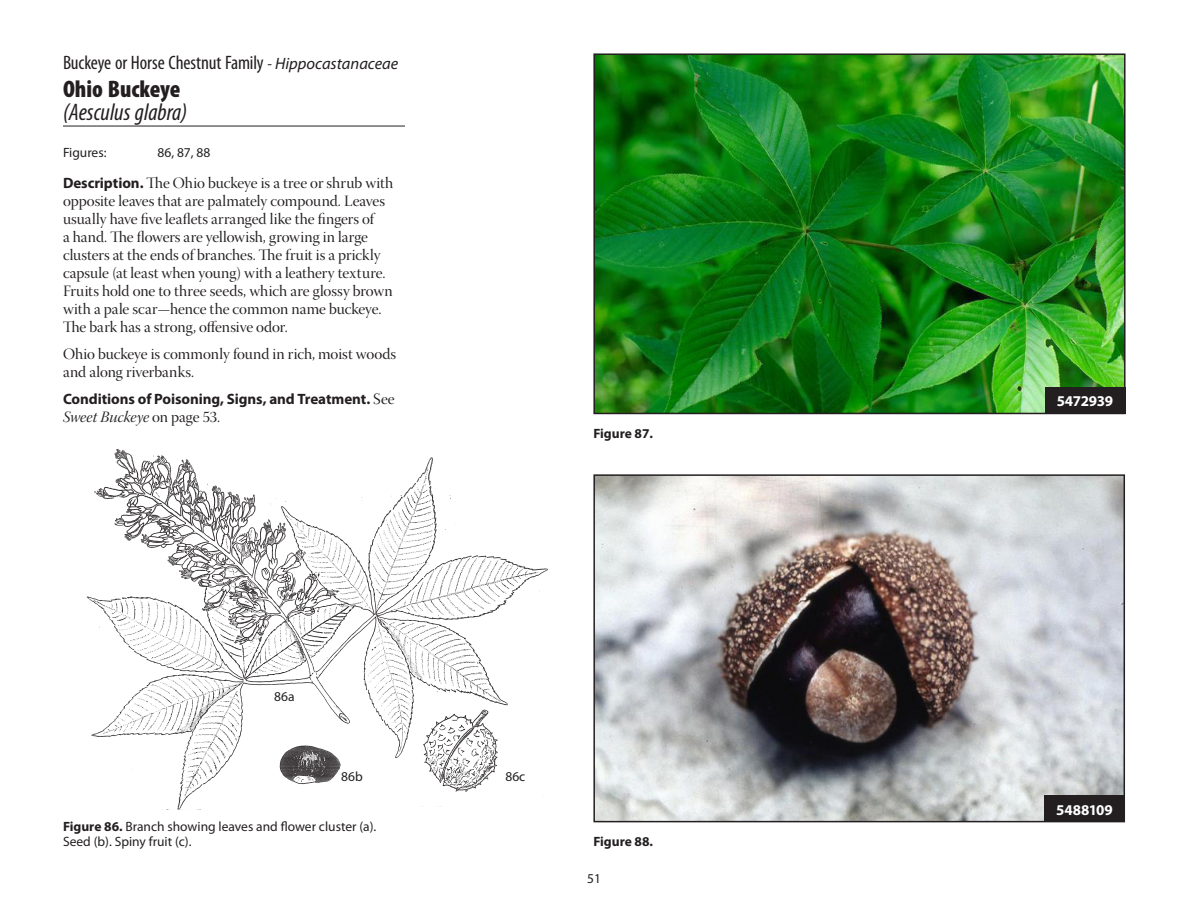
<style>
.page{position:relative;width:1188px;height:918px;background:#fff}
.page>*{position:absolute;margin:0;border:0;box-sizing:border-box;transform-origin:0 0}
._3__name{font:italic condensed 24px/22.5px "Myriad Pro";color:#231f20}
._1__family{font:condensed 19.5px "Myriad Pro";letter-spacing:-.01em;color:#231f20}
.body_inline_subs{font:15.75px/18px "Warnock Pro Disp";letter-spacing:-.005em;color:#231f20}
.body{font:15.75px/18px "Warnock Pro Disp";letter-spacing:-.005em;color:#231f20}
.body_inline_subs-2{font:15.75px "Warnock Pro It Disp";letter-spacing:.005em;color:#231f20}
.body_inline_subs-3{font:700 15px "Myriad Pro";letter-spacing:-.005em;color:#231f20}
.table__title_Weedima{font:700 15px "Myriad Pro";letter-spacing:-.015em;color:#fff}
.table__title{font:13.5px/15px "Myriad Pro";color:#231f20}
.table__title-2{font:700 13.5px "Myriad Pro";color:#231f20}
._4__also_called_last{font:13.5px "Myriad Pro";color:#231f20}
.table__body{font:13.5px "Myriad Pro";color:#231f20}
.s1{font-size:16.5px}
.s2{font-style:italic;font-stretch:normal;font-size:16.5px}
.s3{font-weight:900;font-style:normal}
.s4{font-family:"Myriad Pro";font-weight:700;font-size:15px}
.s5{font-family:"Warnock Pro Disp";font-weight:400;font-size:15.75px}
.s6{font-family:"Warnock Pro Disp"}
.s7{font-weight:700}
</style>
<div class="page">
<img style="left:596px;top:56px;width:527px;height:355px">
<div style="left:593px;top:53px;width:533px;height:361px;border:2px solid #231f20"></div>
<img style="left:596px;top:477px;width:526px;height:342px">
<div style="left:593px;top:474px;width:532px;height:348px;border:2px solid #231f20"></div>
<img style="left:86px;top:449px;width:462px;height:361px">
<div style="left:1045px;top:387px;width:81px;height:27px;background:#231f20"></div>
<div style="left:1044px;top:795px;width:81px;height:27px;background:#231f20"></div>
<hr style="left:63px;top:126px;width:342px;height:1px;background:#231f20">
<p class="_1__family" style="left:63px;top:50px;width:337px">Buckeye or Horse Chestnut Family <span class="s1">-</span> <span class="s2">Hippocastanaceae</span></p>
<p class="_3__name" style="left:63px;top:78px;width:126px"><span class="s3">Ohio Buckeye </span>(Aesculus glabra)</p>
<p class="_4__also_called_last" style="left:63px;top:144px;width:45px">Figures:</p>
<p class="_4__also_called_last" style="left:158px;top:144px;width:54px">86, 87, 88</p>
<p class="body_inline_subs" style="left:63px;top:176px;width:332px"><span class="s4">Description.</span> The Ohio buckeye is a tree or shrub with opposite leaves that are palmately compound. Leaves usually have five leaflets arranged like the fingers of<br>a hand. The flowers are yellowish, growing in large clusters at the ends of branches. The fruit is a prickly capsule (at least when young) with a leathery texture.<br>Fruits hold one to three seeds, which are glossy brown with a pale scar—hence the common name buckeye.<br>The bark has a strong, offensive odor.</p>
<p class="body" style="left:63px;top:347px;width:335px">Ohio buckeye is commonly found in rich, moist woods and along riverbanks.</p>
<p class="body_inline_subs-3" style="left:63px;top:389px;width:333px">Conditions of Poisoning, Signs, and Treatment. <span class="s5">See</span></p>
<p class="body_inline_subs-2" style="left:63px;top:409px;width:159px">Sweet Buckeye <span class="s6">on page 53.</span></p>
<p class="table__title-2" style="left:593px;top:424px;width:61px">Figure 87.</p>
<p class="table__body" style="left:274px;top:688px;width:22px">86a</p>
<p class="table__body" style="left:341px;top:768px;width:23px">86b</p>
<p class="table__body" style="left:505px;top:768px;width:21px">86c</p>
<p class="table__title" style="left:63px;top:819px;width:315px"><span class="s7">Figure 86.</span> Branch showing leaves and flower cluster (a).<br>Seed (b). Spiny fruit (c).</p>
<p class="table__title-2" style="left:593px;top:833px;width:61px">Figure 88.</p>
<p class="table__title" style="left:587px;top:871px;width:15px">51</p>
<p class="table__title_Weedima" style="left:1057px;top:392px;width:58px">5472939</p>
<p class="table__title_Weedima" style="left:1056px;top:800px;width:58px">5488109</p>
</div>
